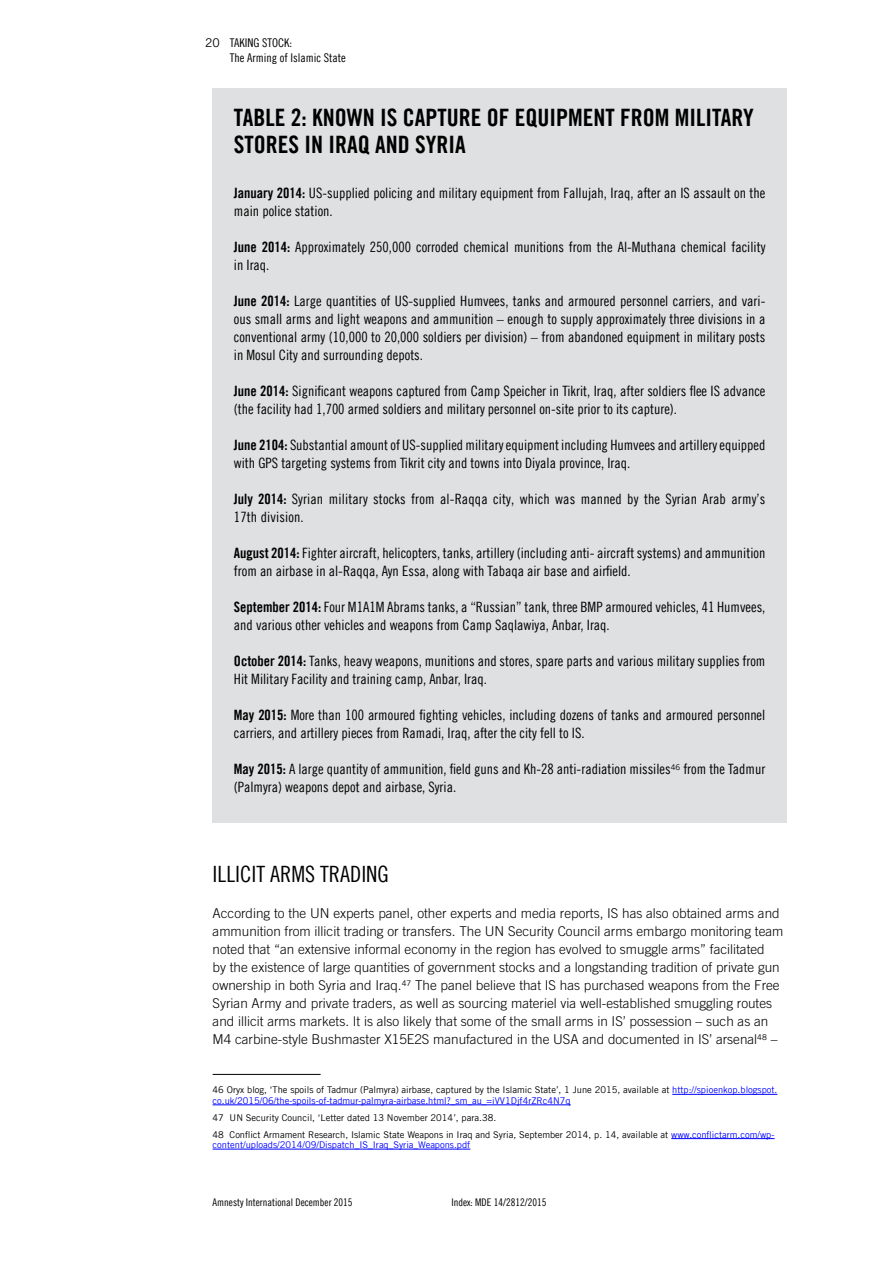
<style>
.page{position:relative;width:893px;height:1263px;background:#fff}
.page>*{position:absolute;margin:0;border:0;box-sizing:border-box;transform-origin:0 0}
.t1{font:24px/27px "Amnesty Trade Gothic Bd Cn 20";color:#000}
.t2{font:22.5px "Amnesty Trade Gothic Cn 18";color:#000}
.t3{font:14.25px/18px "Amnesty Trade Gothic Cn 18";color:#000}
.t4{font:300 13.5px/18px "Amnesty Trade Gothic";color:#000}
.t5{font:12px/15px "Amnesty Trade Gothic Cn 18";color:#000}
.t6{font:12px "Amnesty Trade Gothic";color:#000}
.t7{font:10.5px "Amnesty Trade Gothic Cn 18";color:#000}
.t8{font:9.3px/10.5px "Amnesty Trade Gothic";color:#00f}
.t9{font:9.3px/17px "Amnesty Trade Gothic";color:#000}
.s1{font-family:"Amnesty Trade Gothic Bd Cn 20"}
.s2{color:#000}
.s3{color:#00f}
</style>
<div class="page">
<div style="left:213px;top:88px;width:574px;height:734px;background:#dfe0e1"></div>
<hr style="left:213px;top:1074px;width:108px;height:1px;background:#000">
<hr style="left:672px;top:1094px;width:105px;height:1px;background:#00f">
<hr style="left:213px;top:1104px;width:358px;height:1px;background:#00f">
<hr style="left:671px;top:1138px;width:104px;height:1px;background:#00f">
<hr style="left:213px;top:1149px;width:257px;height:1px;background:#00f">
<p class="t6" style="left:205px;top:35px;width:16px">20</p>
<p class="t5" style="left:230px;top:35px;width:117px">taking stock:<br>The Arming of Islamic State</p>
<h1 class="t1" style="left:234px;top:104px;width:521px">TABLE 2: KNOWN IS CAPTURE OF EQUIPMENT FROM MILITARY<br>STORES IN IRAQ AN D SYRIA</h1>
<p class="t3" style="left:234px;top:184px;width:533px"><span class="s1">JANUARY 2014:</span> US-supplied policing and military equipment from Fallujah, Iraq, after an IS assault on the main police station.</p>
<p class="t3" style="left:234px;top:238px;width:533px"><span class="s1">JUNE 2014:</span> Approximately 250,000 corroded chemical munitions from the Al-Muthana chemical facility in Iraq.</p>
<p class="t3" style="left:234px;top:292px;width:533px;text-align:justify"><span class="s1">JUNE 2014:</span> Large quantities of US-supplied Humvees, tanks and armoured personnel carriers, and vari&shy;ous small arms and light weapons and ammunition – enough to supply approximately three divisions in a conventional army (10,000 to 20,000 soldiers per division) – from abandoned equipment in military posts in Mosul City and surrounding depots.</p>
<p class="t3" style="left:234px;top:382px;width:533px"><span class="s1">JUNE 2014:</span> Significant weapons captured from Camp Speicher in Tikrit, Iraq, after soldiers flee IS advance (the facility had 1,700 armed soldiers and military personnel on-site prior to its capture).</p>
<p class="t3" style="left:234px;top:436px;width:533px"><span class="s1">JUNE 2104:</span> Substantial amount of US-supplied military equipment including Humvees and artillery equipped with GPS targeting systems from Tikrit city and towns into Diyala province, Iraq.</p>
<p class="t3" style="left:234px;top:490px;width:533px"><span class="s1">JULY 2014:</span> Syrian military stocks from al-Raqqa city, which was manned by the Syrian Arab army’s<br>17th division.</p>
<p class="t3" style="left:234px;top:544px;width:533px"><span class="s1">AUGUST 2014:</span> Fighter aircraft, helicopters, tanks, artillery (including anti- aircraft systems) and ammunition from an airbase in al-Raqqa, Ayn Essa, along with Tabaqa air base and airfield.</p>
<p class="t3" style="left:234px;top:598px;width:533px"><span class="s1">SEPTEMBER 2014:</span> Four M1A1M Abrams tanks, a “Russian” tank, three BMP armoured vehicles, 41 Humvees, and various other vehicles and weapons from Camp Saqlawiya, Anbar, Iraq.</p>
<p class="t3" style="left:234px;top:652px;width:533px"><span class="s1">OCTOBER 2014:</span> Tanks, heavy weapons, munitions and stores, spare parts and various military supplies from<br>Hit Military Facility and training camp, Anbar, Iraq.</p>
<p class="t3" style="left:234px;top:706px;width:533px"><span class="s1">MAY 2015:</span> More than 100 armoured fighting vehicles, including dozens of tanks and armoured personnel carriers, and artillery pieces from Ramadi, Iraq, after the city fell to IS.</p>
<p class="t3" style="left:234px;top:760px;width:533px"><span class="s1">MAY 2015:</span> A large quantity of ammunition, field guns and Kh-28 anti-radiation missiles<sup>46</sup> from the Tadmur (Palmyra) weapons depot and airbase, Syria.</p>
<h2 class="t2" style="left:213px;top:861px;width:178px">Illicit arms trading</h2>
<p class="t4" style="left:213px;top:904px;width:572px">According to the UN experts panel, other experts and media reports, IS has also obtained arms and ammunition from illicit trading or transfers. The UN Security Council arms embargo monitoring team noted that “an extensive informal economy in the region has evolved to smuggle arms” facilitated<br>by the existence of large quantities of government stocks and a longstanding tradition of private gun ownership in both Syria and Iraq.<sup>47</sup> The panel believe that IS has purchased weapons from the Free Syrian Army and private traders, as well as sourcing materiel via well-established smuggling routes and illicit arms markets. It is also likely that some of the small arms in IS’ possession – such as an M4 carbine-style Bushmaster X15E2S manufactured in the USA and documented in IS’ arsenal<sup>48</sup> –</p>
<p class="t8" style="left:213px;top:1085px;width:566px"><span class="s2">46 Oryx blog, ‘The spoils of Tadmur (Palmyra) airbase, captured by the Islamic State’, 1 June 2015, available at</span> http://spioenkop.blogspot. co.uk/2015/06/the-spoils-of-tadmur-palmyra-airbase.html?_sm_au_=iVV1Djf4rZRc4N7q</p>
<p class="t9" style="left:213px;top:1109px;width:563px">47 UN Security Council, ‘Letter dated 13 November 2014’, para.38.<br>48 Conflict Armament Research, Islamic State Weapons in Iraq and Syria, September 2014, p. 14, available at <span class="s3">www.conflictarm.com/wp-</span></p>
<p class="t8" style="left:213px;top:1139px;width:259px">content/uploads/2014/09/Dispatch_IS_Iraq_Syria_Weapons.pdf</p>
<p class="t7" style="left:213px;top:1196px;width:141px">Amnesty International December 2015</p>
<p class="t7" style="left:451px;top:1196px;width:97px">Index: MDE 14/2812/2015</p>
</div>
